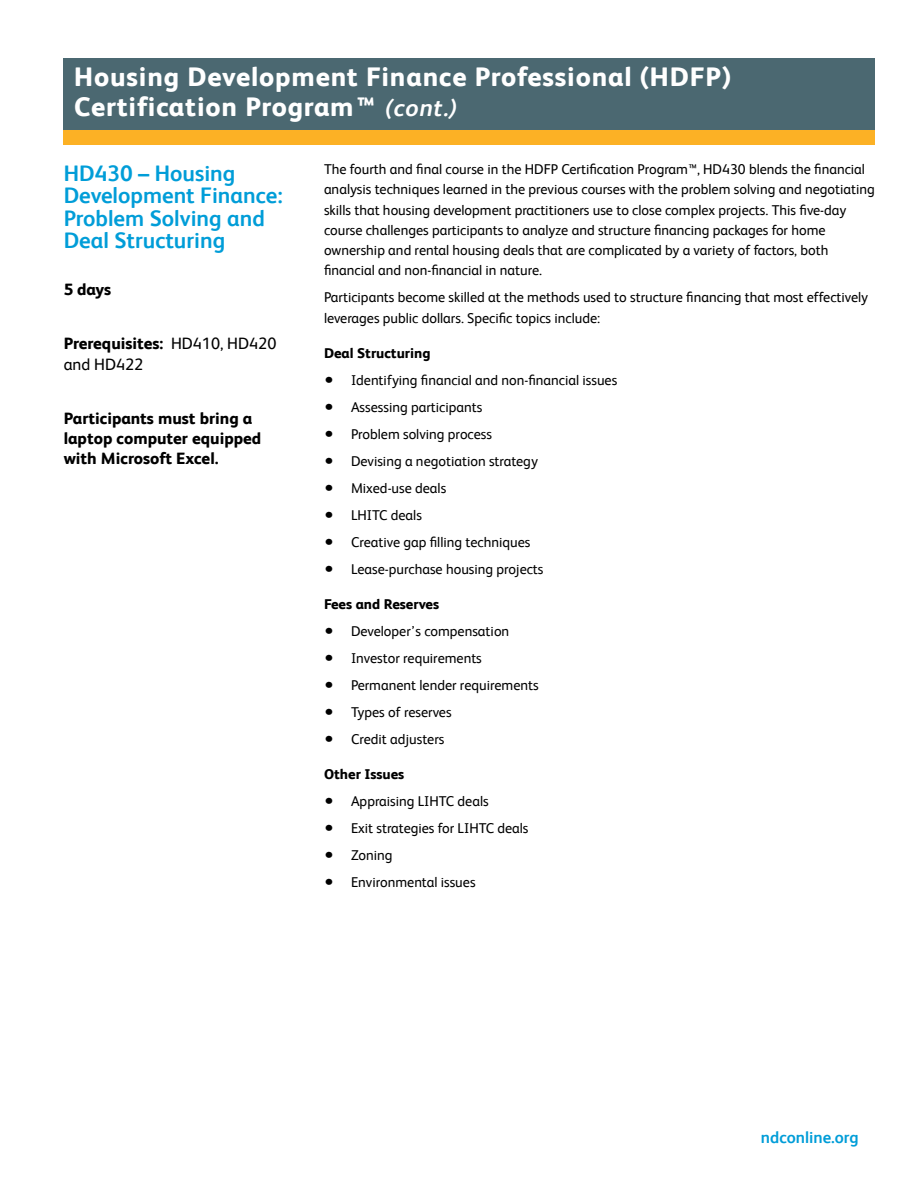
<style>
.page{position:relative;width:918px;height:1188px;background:#fff}
.page>*{position:absolute;margin:0;border:0;box-sizing:border-box;transform-origin:0 0}
.t1{font:800 27px "FS Albert";letter-spacing:.03em;color:#fff}
.body{font:700 22.5px/22.5px "FS Albert";color:#009dd8}
.body-2{font:800 16.5px/20.2px "FS Albert";color:#000}
.body-3{font:16.5px/20.2px "FS Albert";color:#000}
.t2{font:700 16.5px "FS Albert";color:#009dd8}
.body-4{font:14.25px/20.2px "FS Albert";color:#000}
.body-5{font:800 14.25px "FS Albert";color:#000}
.s1{font-weight:700;font-style:italic;font-size:24px}
.s2{font-weight:800}
.s3{font-size:19.5px}
</style>
<div class="page">
<div style="left:64px;top:130px;width:811px;height:15px;background:#fcb125"></div>
<div style="left:64px;top:58px;width:811px;height:72px;background:#4b6871"></div>
<p class="t1" style="left:74px;top:64px;width:658px">Housing Development Finance Professional (HDFP)</p>
<p class="t1" style="left:74px;top:94px;width:384px">Certification Program™ <span class="s1">(cont.)</span></p>
<p class="body" style="left:64px;top:163px;width:220px">HD430 – Housing<br>Development Finance:<br>Problem Solving and<br>Deal Structuring</p>
<p class="body-2" style="left:64px;top:281px;width:49px">5 days</p>
<p class="body-3" style="left:64px;top:335px;width:214px"><span class="s2">Prerequisites:</span> HD410, HD420 and HD422</p>
<p class="body-2" style="left:64px;top:409px;width:199px">Participants must bring a laptop computer equipped with Microsoft Excel.</p>
<p class="body-4" style="left:324px;top:160px;width:552px">The fourth and final course in the HDFP Certification Program™, HD430 blends the financial analysis techniques learned in the previous courses with the problem solving and negotiating skills that housing development practitioners use to close complex projects. This five-day course challenges participants to analyze and structure financing packages for home ownership and rental housing deals that are complicated by a variety of factors, both financial and non-financial in nature.</p>
<p class="body-4" style="left:324px;top:288px;width:546px">Participants become skilled at the methods used to structure financing that most effectively leverages public dollars. Specific topics include:</p>
<p class="body-5" style="left:324px;top:346px;width:108px">Deal Structuring</p>
<p class="body-4" style="left:324px;top:371px;width:295px"><span class="s3">•</span> Identifying financial and non-financial issues</p>
<p class="body-4" style="left:324px;top:398px;width:160px"><span class="s3">•</span> Assessing participants</p>
<p class="body-4" style="left:324px;top:425px;width:170px"><span class="s3">•</span> Problem solving process</p>
<p class="body-4" style="left:324px;top:452px;width:215px"><span class="s3">•</span> Devising a negotiation strategy</p>
<p class="body-4" style="left:324px;top:479px;width:124px"><span class="s3">•</span> Mixed-use deals</p>
<p class="body-4" style="left:324px;top:506px;width:99px"><span class="s3">•</span> LHITC deals</p>
<p class="body-4" style="left:324px;top:533px;width:208px"><span class="s3">•</span> Creative gap filling techniques</p>
<p class="body-4" style="left:324px;top:560px;width:221px"><span class="s3">•</span> Lease-purchase housing projects</p>
<p class="body-5" style="left:324px;top:598px;width:117px">Fees and Reserves</p>
<p class="body-4" style="left:324px;top:622px;width:187px"><span class="s3">•</span> Developer’s compensation</p>
<p class="body-4" style="left:324px;top:649px;width:159px"><span class="s3">•</span> Investor requirements</p>
<p class="body-4" style="left:324px;top:676px;width:216px"><span class="s3">•</span> Permanent lender requirements</p>
<p class="body-4" style="left:324px;top:703px;width:129px"><span class="s3">•</span> Types of reserves</p>
<p class="body-4" style="left:324px;top:730px;width:122px"><span class="s3">•</span> Credit adjusters</p>
<p class="body-5" style="left:324px;top:768px;width:82px">Other Issues</p>
<p class="body-4" style="left:324px;top:792px;width:166px"><span class="s3">•</span> Appraising LIHTC deals</p>
<p class="body-4" style="left:324px;top:819px;width:206px"><span class="s3">•</span> Exit strategies for LIHTC deals</p>
<p class="body-4" style="left:324px;top:846px;width:70px"><span class="s3">•</span> Zoning</p>
<p class="body-4" style="left:324px;top:873px;width:153px"><span class="s3">•</span> Environmental issues</p>
<p class="t2" style="left:761px;top:1130px;width:99px">ndconline.org</p>
</div>
